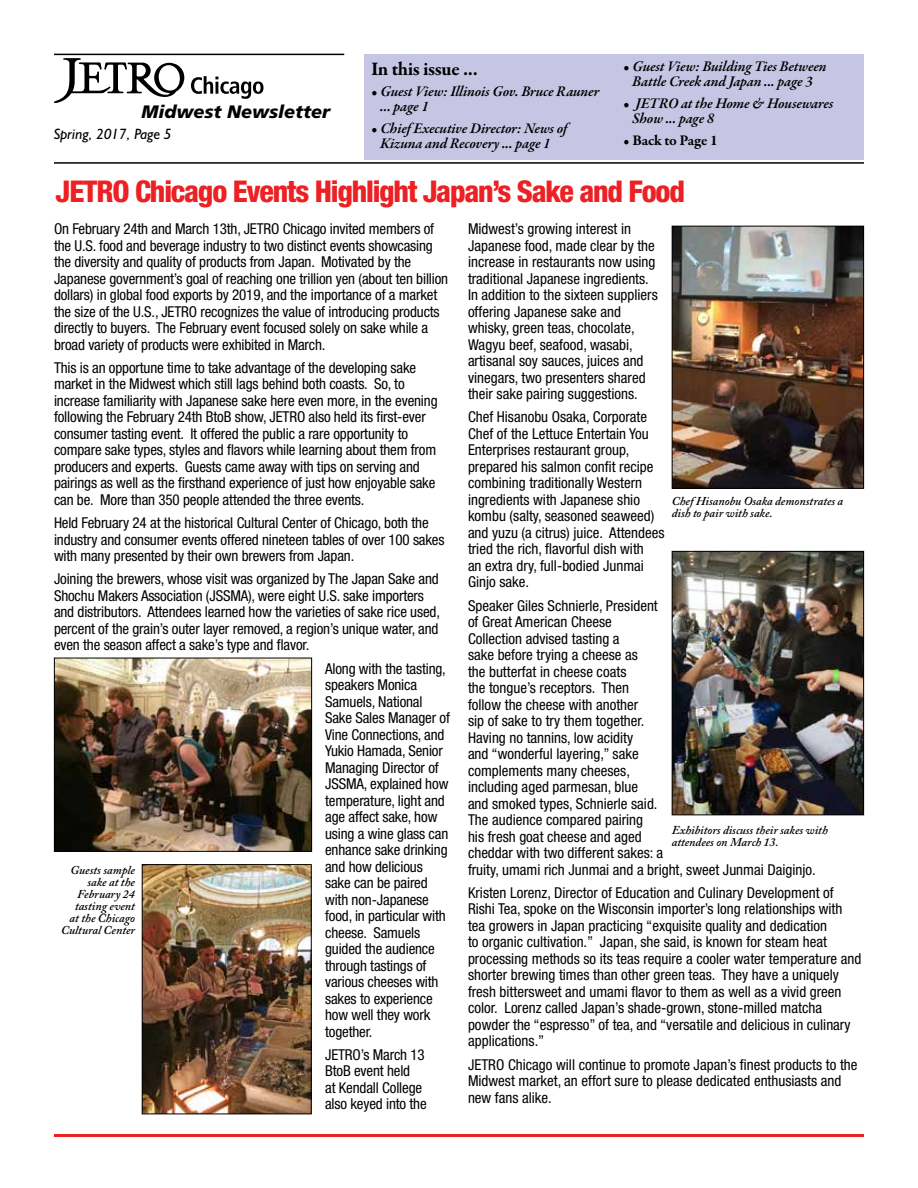
<style>
.page{position:relative;width:918px;height:1188px;background:#fff}
.page>*{position:absolute;margin:0;border:0;box-sizing:border-box;transform-origin:0 0}
.t1{font:800 condensed 30px "Helvetica Neue";letter-spacing:-.04em;color:#ed2024}
.t2{font:700 19.5px "Garamond Premr Pro";letter-spacing:-.02em;color:#000}
.t3{font:italic 900 18px "Frutiger";color:#000}
.t4{font:condensed 15px/16.5px "Helvetica Neue";color:#000}
.t5{font:italic 600 15px/15px "Garamond Premr Pro";letter-spacing:-.01em;color:#000}
.t6{font:italic 15px "Humanist 521 BT";color:#000}
.t7{font:700 15px "Garamond Premr Pro";letter-spacing:-.015em;color:#000}
.t8{font:italic 600 12px/12px "Adobe Caslon Pro";color:#000}
.s1{font-weight:600;font-style:italic}
</style>
<div class="page">
<hr style="left:54px;top:1134px;width:810px;height:3px;background:#ed2024">
<hr style="left:54px;top:54px;width:290px;height:1px;background:#000">
<svg style="left:191px;top:76px;width:73px;height:23px"></svg>
<svg style="left:54px;top:58px;width:130px;height:45px"></svg>
<div style="left:364px;top:54px;width:500px;height:105px;background:#c6c6e4"></div>
<hr style="left:54px;top:162px;width:810px;height:2px;background:#000">
<img style="left:144px;top:866px;width:166px;height:246px">
<div style="left:142px;top:864px;width:170px;height:250px;border:1px solid #000"></div>
<img style="left:56px;top:660px;width:254px;height:190px">
<div style="left:54px;top:658px;width:258px;height:194px;border:1px solid #000"></div>
<img style="left:674px;top:228px;width:188px;height:259px">
<div style="left:672px;top:226px;width:192px;height:263px;border:1px solid #000"></div>
<img style="left:674px;top:553px;width:188px;height:260px">
<div style="left:672px;top:551px;width:192px;height:264px;border:1px solid #000"></div>
<p class="t5" style="left:623px;top:60px;width:205px;text-align:center">• Guest View: Building Ties Between<br>Battle Creek and Japan ... page 3</p>
<p class="t5" style="left:632px;top:97px;width:203px;text-indent:-9px">• JETRO at the Home &amp; Housewares<br>Show ... page 8</p>
<p class="t7" style="left:623px;top:131px;width:96px"><span class="s1">•</span> Back to Page 1</p>
<h1 class="t1" style="left:56px;top:172px;width:631px">JETRO Chicago Events Highlight Japan’s Sake and Food</h1>
<p class="t4" style="left:54px;top:221px;width:396px">On February 24th and March 13th, JETRO Chicago invited members of the U.S. food and beverage industry to two distinct events showcasing the diversity and quality of products from Japan. Motivated by the Japanese government’s goal of reaching one trillion yen (about ten billion dollars) in global food exports by 2019, and the importance of a market the size of the U.S., JETRO recognizes the value of introducing products directly to buyers. The February event focused solely on sake while a broad variety of products were exhibited in March.</p>
<p class="t4" style="left:54px;top:359px;width:385px">This is an opportune time to take advantage of the developing sake market in the Midwest which still lags behind both coasts. So, to increase familiarity with Japanese sake here even more, in the evening following the February 24th BtoB show, JETRO also held its first-ever consumer tasting event. It offered the public a rare opportunity to compare sake types, styles and flavors while learning about them from producers and experts. Guests came away with tips on serving and pairings as well as the firsthand experience of just how enjoyable sake can be. More than 350 people attended the three events.</p>
<p class="t4" style="left:54px;top:515px;width:392px">Held February 24 at the historical Cultural Center of Chicago, both the industry and consumer events offered nineteen tables of over 100 sakes with many presented by their own brewers from Japan.</p>
<p class="t4" style="left:54px;top:571px;width:387px">Joining the brewers, whose visit was organized by The Japan Sake and Shochu Makers Association (JSSMA), were eight U.S. sake importers and distributors. Attendees learned how the varieties of sake rice used, percent of the grain’s outer layer removed, a region’s unique water, and even the season affect a sake’s type and flavor.</p>
<p class="t4" style="left:325px;top:660px;width:126px">Along with the tasting, speakers Monica<br>Samuels, National<br>Sake Sales Manager of<br>Vine Connections, and<br>Yukio Hamada, Senior<br>Managing Director of<br>JSSMA, explained how temperature, light and age affect sake, how using a wine glass can enhance sake drinking and how delicious sake can be paired with non-Japanese food, in particular with cheese. Samuels guided the audience through tastings of various cheeses with sakes to experience how well they work together.</p>
<p class="t4" style="left:325px;top:1046px;width:103px">JETRO’s March 13<br>BtoB event held<br>at Kendall College also keyed into the</p>
<h2 class="t2" style="left:371px;top:57px;width:108px">In this issue ...</h2>
<p class="t5" style="left:380px;top:85px;width:221px;text-indent:-9px">• Guest View: Illinois Gov. Bruce Rauner ... page 1</p>
<p class="t5" style="left:371px;top:122px;width:197px;text-align:center">• Chief Executive Director: News of<br>Kizuna and Recovery ... page 1</p>
<p class="t3" style="left:142px;top:101px;width:190px">Midwest Newsletter</p>
<p class="t6" style="left:54px;top:124px;width:119px">Spring, 2017, Page 5</p>
<p class="t4" style="left:468px;top:221px;width:191px">Midwest’s growing interest in<br>Japanese food, made clear by the increase in restaurants now using traditional Japanese ingredients.<br>In addition to the sixteen suppliers offering Japanese sake and whisky, green teas, chocolate,<br>Wagyu beef, seafood, wasabi, artisanal soy sauces, juices and vinegars, two presenters shared their sake pairing suggestions.</p>
<p class="t4" style="left:468px;top:409px;width:198px">Chef Hisanobu Osaka, Corporate<br>Chef of the Lettuce Entertain You<br>Enterprises restaurant group, prepared his salmon confit recipe combining traditionally Western ingredients with Japanese shio kombu (salty, seasoned seaweed) and yuzu (a citrus) juice. Attendees tried the rich, flavorful dish with<br>an extra dry, full-bodied Junmai<br>Ginjo sake.</p>
<p class="t4" style="left:468px;top:597px;width:349px">Speaker Giles Schnierle, President<br>of Great American Cheese<br>Collection advised tasting a<br>sake before trying a cheese as<br>the butterfat in cheese coats<br>the tongue’s receptors. Then<br>follow the cheese with another<br>sip of sake to try them together.<br>Having no tannins, low acidity<br>and “wonderful layering,” sake<br>complements many cheeses,<br>including aged parmesan, blue<br>and smoked types, Schnierle said.<br>The audience compared pairing<br>his fresh goat cheese and aged<br>cheddar with two different sakes: a<br>fruity, umami rich Junmai and a bright, sweet Junmai Daiginjo.</p>
<p class="t4" style="left:468px;top:884px;width:395px">Kristen Lorenz, Director of Education and Culinary Development of Rishi Tea, spoke on the Wisconsin importer’s long relationships with tea growers in Japan practicing “exquisite quality and dedication<br>to organic cultivation.” Japan, she said, is known for steam heat processing methods so its teas require a cooler water temperature and shorter brewing times than other green teas. They have a uniquely fresh bittersweet and umami flavor to them as well as a vivid green color. Lorenz called Japan’s shade-grown, stone-milled matcha powder the “espresso” of tea, and “versatile and delicious in culinary applications.”</p>
<p class="t4" style="left:468px;top:1056px;width:391px">JETRO Chicago will continue to promote Japan’s finest products to the<br>Midwest market, an effort sure to please dedicated enthusiasts and new fans alike.</p>
<p class="t8" style="left:672px;top:495px;width:173px">Chef Hisanobu Osaka demonstrates a dish to pair with sake.</p>
<p class="t8" style="left:672px;top:823px;width:158px">Exhibitors discuss their sakes with attendees on March 13.</p>
<p class="t8" style="left:61px;top:864px;width:75px;text-align:right">Guests sample sake at the<br>February 24 tasting event<br>at the Chicago<br>Cultural Center</p>
</div>
